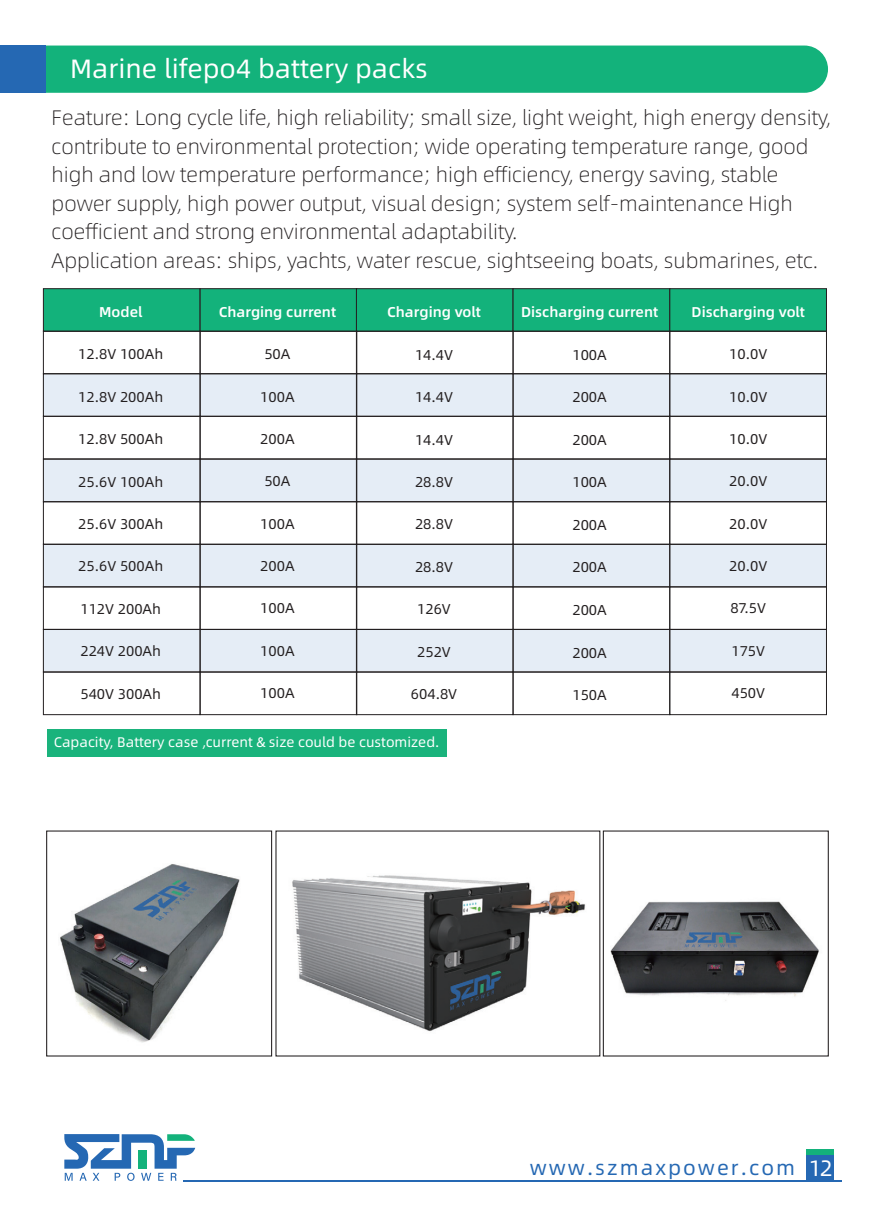
<style>
.page{position:relative;width:893px;height:1212px;background:#fff}
.page>*{position:absolute;margin:0;border:0;box-sizing:border-box;transform-origin:0 0}
.t1{font:26.55px "Alibaba Pu Hui Ti R";color:#fff}
.t2{font:21px/28.5px "Alibaba Pu Hui Ti L";color:#231f20}
.t3{font:20.55px "Alibaba Pu Hui Ti R";letter-spacing:.1em;color:#2568b3}
.t4{font:14.25px "Alibaba Pu Hui Ti R";color:#231f20}
.t5{font:14.25px "Alibaba Pu Hui Ti M";color:#fff}
.t6{font:13.95px "Alibaba Pu Hui Ti R";color:#fff}
.s1{font-size:22.35px;color:#fff}
</style>
<div class="page">
<div style="left:47px;top:730px;width:399px;height:27px;background:#1ab37c"></div>
<div style="left:46px;top:46px;width:782px;height:47px;background:#13b27b"></div>
<div style="left:0;top:46px;width:46px;height:47px;background:#2568b3"></div>
<img style="left:568px;top:830px;width:261px;height:227px">
<img style="left:292px;top:844px;width:304px;height:203px">
<img style="left:46px;top:830px;width:227px;height:227px">
<div style="left:43px;top:373px;width:784px;height:44px;background:#e5edf6"></div>
<div style="left:43px;top:459px;width:784px;height:43px;background:#e5edf6"></div>
<div style="left:43px;top:543px;width:784px;height:44px;background:#e5edf6"></div>
<div style="left:43px;top:628px;width:784px;height:44px;background:#e5edf6"></div>
<svg style="left:64px;top:1134px;width:131px;height:47px"></svg>
<hr style="left:183px;top:1180px;width:658px;height:1px;background:#2568b3">
<div style="left:807px;top:1153px;width:27px;height:27px;background:#2568b3"></div>
<div style="left:807px;top:1150px;width:27px;height:5px;background:#13b27b"></div>
<div style="left:43px;top:288px;width:157px;height:44px;background:#13b27b;border:1px solid #231f20"></div>
<div style="left:200px;top:288px;width:157px;height:44px;background:#13b27b;border:1px solid #231f20"></div>
<div style="left:356px;top:288px;width:157px;height:44px;background:#13b27b;border:1px solid #231f20"></div>
<div style="left:513px;top:288px;width:157px;height:44px;background:#13b27b;border:1px solid #231f20"></div>
<div style="left:669px;top:288px;width:158px;height:44px;background:#13b27b;border:1px solid #231f20"></div>
<div style="left:43px;top:331px;width:157px;height:43px;border:1px solid #231f20"></div>
<div style="left:200px;top:331px;width:157px;height:43px;border:1px solid #231f20"></div>
<div style="left:356px;top:331px;width:157px;height:43px;border:1px solid #231f20"></div>
<div style="left:513px;top:331px;width:157px;height:43px;border:1px solid #231f20"></div>
<div style="left:670px;top:331px;width:157px;height:43px;border:1px solid #231f20"></div>
<div style="left:43px;top:373px;width:157px;height:43px;border:1px solid #231f20"></div>
<div style="left:200px;top:373px;width:157px;height:43px;border:1px solid #231f20"></div>
<div style="left:356px;top:373px;width:157px;height:43px;border:1px solid #231f20"></div>
<div style="left:513px;top:373px;width:157px;height:43px;border:1px solid #231f20"></div>
<div style="left:670px;top:373px;width:157px;height:43px;border:1px solid #231f20"></div>
<div style="left:43px;top:416px;width:157px;height:43px;border:1px solid #231f20"></div>
<div style="left:200px;top:416px;width:157px;height:43px;border:1px solid #231f20"></div>
<div style="left:356px;top:416px;width:157px;height:43px;border:1px solid #231f20"></div>
<div style="left:513px;top:416px;width:157px;height:43px;border:1px solid #231f20"></div>
<div style="left:670px;top:416px;width:157px;height:43px;border:1px solid #231f20"></div>
<div style="left:43px;top:459px;width:157px;height:43px;border:1px solid #231f20"></div>
<div style="left:200px;top:459px;width:157px;height:43px;border:1px solid #231f20"></div>
<div style="left:356px;top:459px;width:157px;height:43px;border:1px solid #231f20"></div>
<div style="left:513px;top:459px;width:157px;height:43px;border:1px solid #231f20"></div>
<div style="left:670px;top:459px;width:157px;height:43px;border:1px solid #231f20"></div>
<div style="left:43px;top:501px;width:157px;height:43px;border:1px solid #231f20"></div>
<div style="left:200px;top:501px;width:157px;height:43px;border:1px solid #231f20"></div>
<div style="left:356px;top:501px;width:157px;height:43px;border:1px solid #231f20"></div>
<div style="left:513px;top:501px;width:157px;height:43px;border:1px solid #231f20"></div>
<div style="left:670px;top:501px;width:157px;height:43px;border:1px solid #231f20"></div>
<div style="left:43px;top:544px;width:157px;height:43px;border:1px solid #231f20"></div>
<div style="left:200px;top:544px;width:157px;height:43px;border:1px solid #231f20"></div>
<div style="left:356px;top:544px;width:157px;height:43px;border:1px solid #231f20"></div>
<div style="left:513px;top:544px;width:157px;height:43px;border:1px solid #231f20"></div>
<div style="left:670px;top:544px;width:157px;height:43px;border:1px solid #231f20"></div>
<div style="left:43px;top:629px;width:157px;height:43px;border:1px solid #231f20"></div>
<div style="left:200px;top:629px;width:157px;height:43px;border:1px solid #231f20"></div>
<div style="left:356px;top:629px;width:157px;height:43px;border:1px solid #231f20"></div>
<div style="left:513px;top:629px;width:157px;height:43px;border:1px solid #231f20"></div>
<div style="left:670px;top:629px;width:157px;height:43px;border:1px solid #231f20"></div>
<div style="left:43px;top:672px;width:157px;height:43px;border:1px solid #231f20"></div>
<div style="left:200px;top:672px;width:157px;height:43px;border:1px solid #231f20"></div>
<div style="left:356px;top:672px;width:157px;height:43px;border:1px solid #231f20"></div>
<div style="left:513px;top:672px;width:157px;height:43px;border:1px solid #231f20"></div>
<div style="left:670px;top:672px;width:157px;height:43px;border:1px solid #231f20"></div>
<div style="left:46px;top:830px;width:226px;height:226px;border:1px solid #231f20"></div>
<div style="left:603px;top:830px;width:226px;height:226px;border:1px solid #231f20"></div>
<p class="t1" style="left:70px;top:48px;width:359px">Marine lifepo4 battery packs</p>
<p class="t2" style="left:52px;top:103px;width:781px">Feature: Long cycle life, high reliability; small size, light weight, high energy density, contribute to environmental protection; wide operating temperature range, good high and low temperature performance; high efficiency, energy saving, stable power supply, high power output, visual design; system self-maintenance High coefficient and strong environmental adaptability.<br>Application areas: ships, yachts, water rescue, sightseeing boats, submarines, etc.</p>
<p class="t5" style="left:99px;top:301px;width:45px">Model</p>
<p class="t4" style="left:78px;top:344px;width:87px">12.8V 100Ah</p>
<p class="t4" style="left:78px;top:386px;width:87px">12.8V 200Ah</p>
<p class="t4" style="left:78px;top:428px;width:87px">12.8V 500Ah</p>
<p class="t4" style="left:78px;top:471px;width:87px">25.6V 100Ah</p>
<p class="t4" style="left:78px;top:513px;width:87px">25.6V 300Ah</p>
<p class="t4" style="left:78px;top:556px;width:87px">25.6V 500Ah</p>
<p class="t4" style="left:80px;top:598px;width:82px">112V 200Ah</p>
<p class="t4" style="left:80px;top:640px;width:82px">224V 200Ah</p>
<p class="t4" style="left:80px;top:683px;width:82px">540V 300Ah</p>
<p class="t5" style="left:219px;top:301px;width:119px">Charging current</p>
<p class="t4" style="left:264px;top:344px;width:28px">50A</p>
<p class="t4" style="left:260px;top:386px;width:36px">100A</p>
<p class="t4" style="left:260px;top:428px;width:36px">200A</p>
<p class="t4" style="left:264px;top:471px;width:28px">50A</p>
<p class="t4" style="left:260px;top:513px;width:36px">100A</p>
<p class="t4" style="left:260px;top:555px;width:36px">200A</p>
<p class="t4" style="left:260px;top:598px;width:36px">100A</p>
<p class="t4" style="left:260px;top:640px;width:36px">100A</p>
<p class="t4" style="left:260px;top:682px;width:36px">100A</p>
<p class="t5" style="left:692px;top:301px;width:115px">Discharging volt</p>
<p class="t4" style="left:729px;top:344px;width:40px">10.0V</p>
<p class="t4" style="left:729px;top:386px;width:40px">10.0V</p>
<p class="t4" style="left:729px;top:428px;width:40px">10.0V</p>
<p class="t4" style="left:729px;top:471px;width:40px">20.0V</p>
<p class="t4" style="left:729px;top:513px;width:40px">20.0V</p>
<p class="t4" style="left:729px;top:555px;width:40px">20.0V</p>
<p class="t4" style="left:730px;top:598px;width:37px">87.5V</p>
<p class="t4" style="left:731px;top:640px;width:35px">175V</p>
<p class="t4" style="left:731px;top:682px;width:35px">450V</p>
<p class="t5" style="left:387px;top:301px;width:95px">Charging volt</p>
<p class="t4" style="left:415px;top:344px;width:40px">14.4V</p>
<p class="t4" style="left:415px;top:386px;width:40px">14.4V</p>
<p class="t4" style="left:415px;top:429px;width:40px">14.4V</p>
<p class="t4" style="left:415px;top:471px;width:40px">28.8V</p>
<p class="t4" style="left:415px;top:514px;width:40px">28.8V</p>
<p class="t4" style="left:415px;top:556px;width:40px">28.8V</p>
<p class="t4" style="left:417px;top:599px;width:35px">126V</p>
<p class="t4" style="left:417px;top:641px;width:35px">252V</p>
<p class="t4" style="left:411px;top:684px;width:48px">604.8V</p>
<p class="t5" style="left:521px;top:301px;width:139px">Discharging current</p>
<p class="t4" style="left:572px;top:344px;width:36px">100A</p>
<p class="t4" style="left:572px;top:386px;width:36px">200A</p>
<p class="t4" style="left:572px;top:429px;width:36px">200A</p>
<p class="t4" style="left:572px;top:472px;width:36px">100A</p>
<p class="t4" style="left:572px;top:514px;width:36px">200A</p>
<p class="t4" style="left:572px;top:557px;width:36px">200A</p>
<p class="t4" style="left:572px;top:599px;width:36px">200A</p>
<p class="t4" style="left:572px;top:642px;width:36px">200A</p>
<p class="t4" style="left:572px;top:684px;width:36px">150A</p>
<p class="t6" style="left:54px;top:732px;width:387px">Capacity, Battery case ,current &amp; size could be customized.</p>
<p class="t3" style="left:530px;top:1152px;width:305px">www.szmaxpower.com <span class="s1">12</span></p>
</div>
